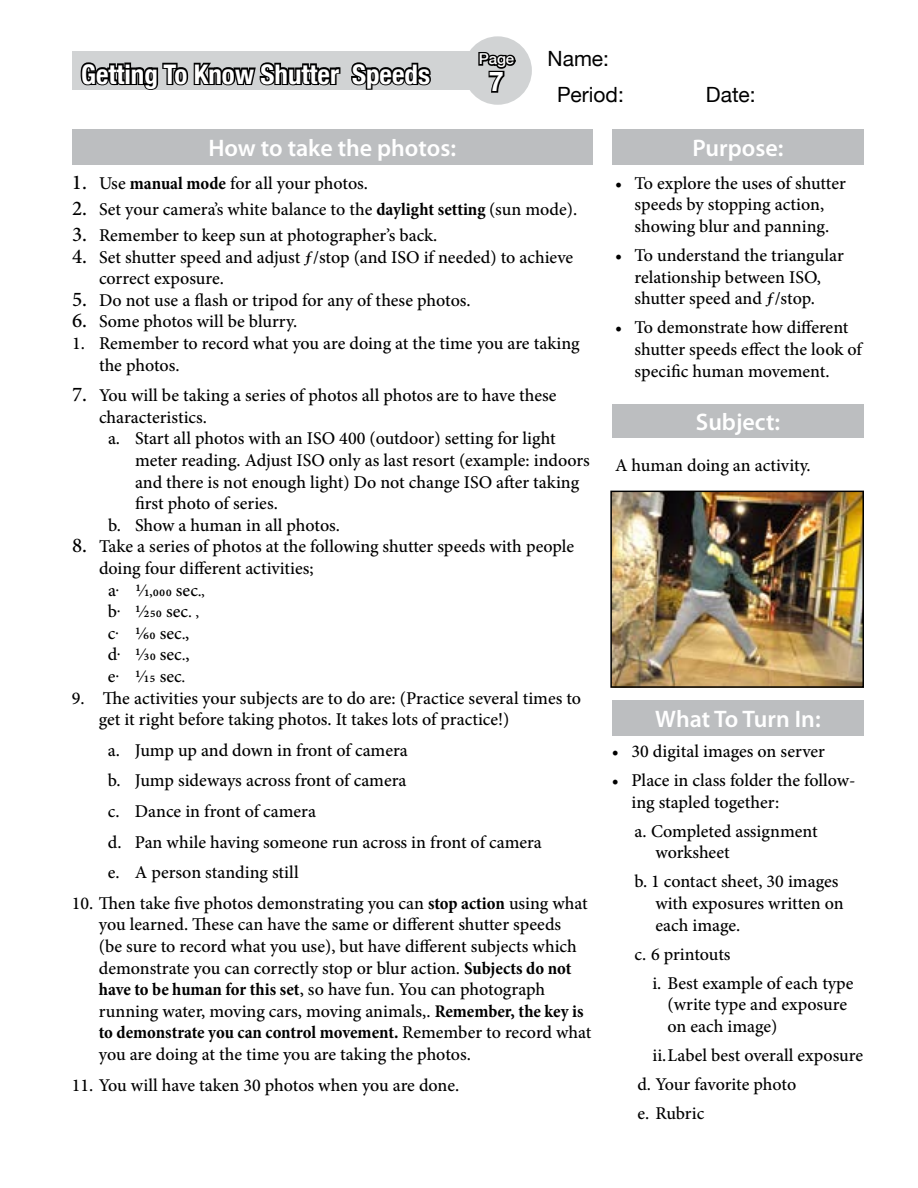
<style>
.page{position:relative;width:918px;height:1188px;background:#fff}
.page>*{position:absolute;margin:0;border:0;box-sizing:border-box;transform-origin:0 0}
.t1{font:700 condensed 27px "Helvetica Neue";color:#fff}
.t2{font:700 27px "Helvetica Neue";color:#fff}
.t3{font:600 24px "Myriad Pro";color:#fff}
.t4{font:21px/36px "Helvetica Neue";color:#000}
.t5{font:500 18px/21.6px "Minion Pro";color:#000}
.t6{font:500 15px "Helvetica Neue";color:#fff}
.s1{font-size:21px}
.s2{font-weight:700;font-stretch:condensed}
</style>
<div class="page">
<div style="left:72px;top:51px;width:430px;height:39px;background:#d1d3d4"></div>
<svg style="left:80px;top:62px;width:261px;height:28px"></svg>
<svg style="left:351px;top:62px;width:80px;height:28px"></svg>
<div style="left:463px;top:36px;width:69px;height:69px;background:#d1d3d4;border-radius:50%"></div>
<svg style="left:478px;top:52px;width:38px;height:41px"></svg>
<img style="left:613px;top:494px;width:248px;height:191px">
<div style="left:610px;top:491px;width:254px;height:197px;border:2px solid #000"></div>
<div style="left:72px;top:129px;width:520px;height:36px;background:#bcbec0"></div>
<div style="left:612px;top:404px;width:252px;height:34px;background:#bcbec0"></div>
<div style="left:612px;top:129px;width:252px;height:36px;background:#bcbec0"></div>
<div style="left:612px;top:700px;width:252px;height:36px;background:#bcbec0"></div>
<h1 class="t1" style="left:81px;top:52px;width:351px">Getting To Know Shutter Speeds</h1>
<p class="t6" style="left:479px;top:47px;width:37px">Page</p>
<h1 class="t2" style="left:489px;top:57px;width:17px">7</h1>
<p class="t4" style="left:557px;top:39px;width:68px;text-indent:-9px">Name:<br>Period:</p>
<p class="t4" style="left:706px;top:75px;width:51px">Date:</p>
<h2 class="t3" style="left:208px;top:132px;width:249px">How to take the photos:</h2>
<p class="t5" style="left:72px;top:172px;width:298px"><span class="s1">1.</span> Use <span class="s2">manual mode</span> for all your photos.</p>
<p class="t5" style="left:72px;top:198px;width:507px"><span class="s1">2.</span> Set your camera’s white balance to the <span class="s2">daylight setting</span> (sun mode).</p>
<p class="t5" style="left:72px;top:224px;width:367px"><span class="s1">3.</span> Remember to keep sun at photographer’s back.</p>
<p class="t5" style="left:99px;top:246px;width:476px;text-indent:-27px"><span class="s1">4.</span> Set shutter speed and adjust ƒ/stop (and ISO if needed) to achieve correct exposure.</p>
<p class="t5" style="left:72px;top:289px;width:400px"><span class="s1">5.</span> Do not use a flash or tripod for any of these photos.</p>
<p class="t5" style="left:72px;top:311px;width:227px"><span class="s1">6.</span> Some photos will be blurry.</p>
<p class="t5" style="left:99px;top:332px;width:482px;text-indent:-27px">1. Remember to record what you are doing at the time you are taking the photos.</p>
<p class="t5" style="left:72px;top:385px;width:486px"><span class="s1">7.</span> You will be taking a series of photos all photos are to have these</p>
<p class="t5" style="left:99px;top:406px;width:110px">characteristics.</p>
<p class="t5" style="left:108px;top:428px;width:449px">a. Start all photos with an ISO 400 (outdoor) setting for light</p>
<p class="t5" style="left:135px;top:449px;width:456px">meter reading. Adjust ISO only as last resort (example: indoors</p>
<p class="t5" style="left:135px;top:471px;width:446px">and there is not enough light) Do not change ISO after taking</p>
<p class="t5" style="left:135px;top:493px;width:144px">first photo of series.</p>
<p class="t5" style="left:108px;top:514px;width:234px">b. Show a human in all photos.</p>
<p class="t5" style="left:72px;top:536px;width:504px"><span class="s1">8.</span> Take a series of photos at the following shutter speeds with people</p>
<p class="t5" style="left:99px;top:557px;width:216px">doing four different activities;</p>
<p class="t5" style="left:108px;top:579px;width:98px">a. 1⁄1,000 sec.,</p>
<p class="t5" style="left:108px;top:601px;width:92px">b. 1⁄250 sec. ,</p>
<p class="t5" style="left:108px;top:622px;width:83px">c. 1⁄60 sec.,</p>
<p class="t5" style="left:108px;top:644px;width:83px">d. 1⁄30 sec.,</p>
<p class="t5" style="left:108px;top:665px;width:79px">e. 1⁄15 sec.</p>
<p class="t5" style="left:99px;top:687px;width:484px;text-indent:-27px">9. The activities your subjects are to do are: (Practice several times to get it right before taking photos. It takes lots of practice!)</p>
<p class="t5" style="left:108px;top:735px;width:436px;line-height:30.6px">a. Jump up and down in front of camera<br>b. Jump sideways across front of camera<br>c. Dance in front of camera<br>d. Pan while having someone run across in front of camera e. A person standing still</p>
<p class="t5" style="left:99px;top:892px;width:494px;text-indent:-27px">10. Then take five photos demonstrating you can <span class="s2">stop action</span> using what you learned. These can have the same or different shutter speeds<br>(be sure to record what you use), but have different subjects which demonstrate you can correctly stop or blur action. <span class="s2">Subjects do not have to be human for this set</span>, so have fun. You can photograph running water, moving cars, moving animals,. <span class="s2">Remember, the key is to demonstrate you can control movement.</span> Remember to record what you are doing at the time you are taking the photos.</p>
<p class="t5" style="left:72px;top:1074px;width:389px">11. You will have taken 30 photos when you are done.</p>
<h2 class="t3" style="left:693px;top:132px;width:92px">Purpose:</h2>
<p class="t5" style="left:615px;top:172px;width:232px;text-align:center">• To explore the uses of shutter speeds by stopping action, showing blur and panning.</p>
<p class="t5" style="left:615px;top:245px;width:230px;text-align:center">• To understand the triangular relationship between ISO, shutter speed and ƒ/stop.</p>
<p class="t5" style="left:634px;top:317px;width:229px;text-indent:-19px">• To demonstrate how different shutter speeds effect the look of specific human movement.</p>
<h2 class="t3" style="left:696px;top:407px;width:86px">Subject:</h2>
<p class="t5" style="left:615px;top:455px;width:197px">A human doing an activity.</p>
<h2 class="t3" style="left:655px;top:703px;width:167px">What To Turn In:</h2>
<p class="t5" style="left:612px;top:740px;width:215px">• 30 digital images on server</p>
<p class="t5" style="left:631px;top:770px;width:226px;text-indent:-19px">• Place in class folder the follow&shy;ing stapled together:</p>
<p class="t5" style="left:656px;top:820px;width:164px;text-indent:-21px">a. Completed assignment worksheet</p>
<p class="t5" style="left:656px;top:871px;width:190px;text-indent:-21px">b. 1 contact sheet, 30 images with exposures written on each image.</p>
<p class="t5" style="left:652px;top:940px;width:203px;line-height:29.1px;text-indent:-18px">c. 6 printouts<br>i. Best example of each type</p>
<p class="t5" style="left:667px;top:994px;width:181px">(write type and exposure on each image)</p>
<p class="t5" style="left:637px;top:1041px;width:227px;line-height:29.1px;text-indent:15px">ii.Label best overall exposure d. Your favorite photo<br>e. Rubric</p>
</div>
